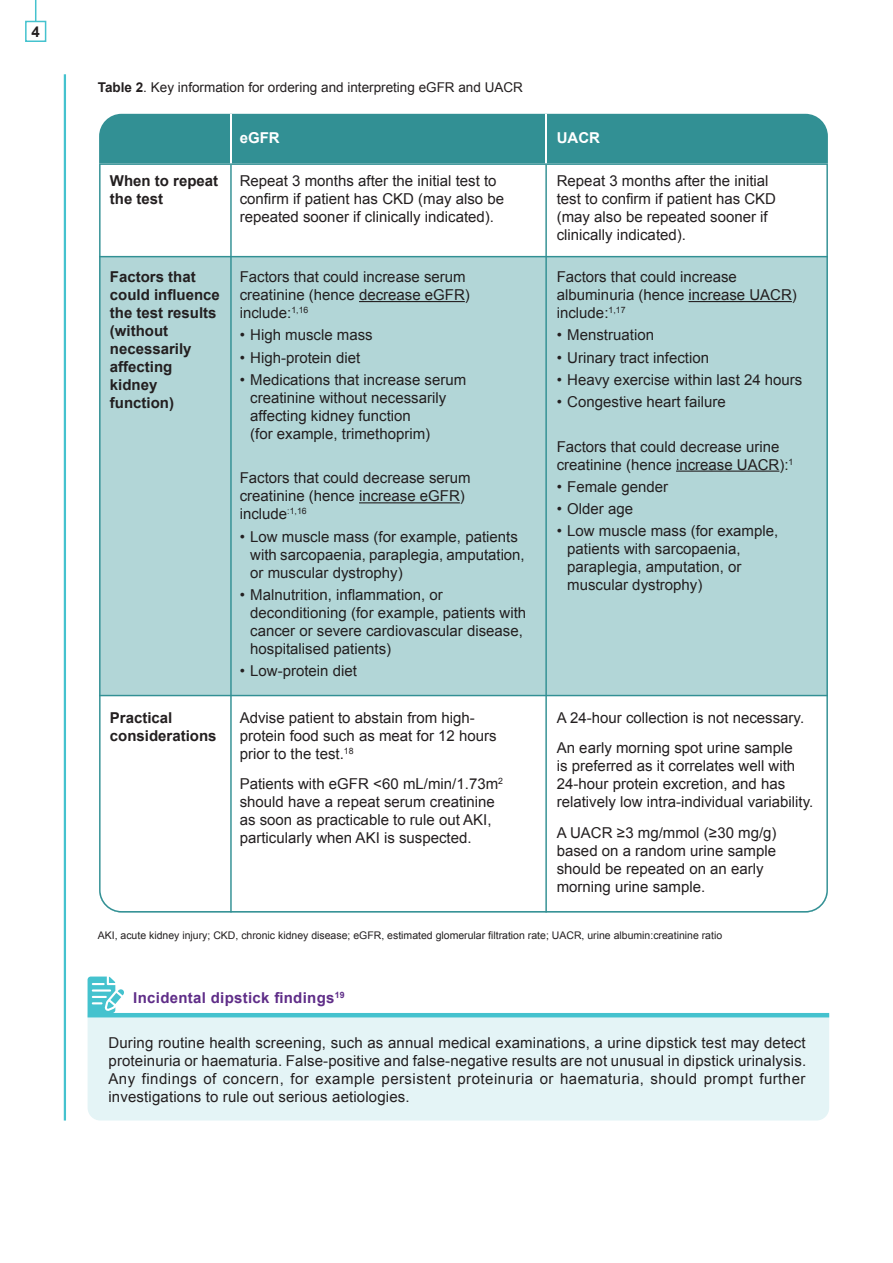
<style>
.page{position:relative;width:893px;height:1263px;background:#fff}
.page>*{position:absolute;margin:0;border:0;box-sizing:border-box;transform-origin:0 0}
.Body{font:15px/18px "Arial";color:#231f20}
.Body-2{font:700 15px/18px "Arial";color:#231f20}
.Note_Header{font:700 15px "Arial";letter-spacing:.02em;color:#5f2d88}
.Body-3{font:700 15px "Arial";color:#fff}
.Bodytext{font:700 15px "Arial";color:#231f20}
.Body-4{font:13.5px "Arial";color:#231f20}
.Body-5{font:10.5px "Arial";color:#231f20}
.s1{font-weight:700}
</style>
<div class="page">
<hr style="left:64px;top:74px;width:2px;height:1046px;background:#44c2ce">
<div style="left:25px;top:21px;width:21px;height:21px;border:2px solid #44c2ce"></div>
<svg style="left:35px;top:0;width:1px;height:22px"></svg>
<div style="left:88px;top:1017px;width:741px;height:103px;background:#e4f4f6"></div>
<hr style="left:88px;top:1013px;width:741px;height:4px;background:#44c2ce">
<svg style="left:88px;top:976px;width:36px;height:37px"></svg>
<div style="left:99px;top:114px;width:729px;height:798px;background:#329094;border-radius:22px"></div>
<hr style="left:230px;top:114px;width:2px;height:49px;background:#fff">
<hr style="left:545px;top:114px;width:2px;height:49px;background:#fff">
<svg style="left:99px;top:163px;width:729px;height:749px;background:#cfe5e6"></svg>
<hr style="left:359px;top:301px;width:106px;height:1px;background:#231f20">
<hr style="left:359px;top:502px;width:101px;height:1px;background:#231f20">
<hr style="left:689px;top:301px;width:103px;height:1px;background:#231f20">
<hr style="left:676px;top:471px;width:103px;height:1px;background:#231f20">
<p class="Bodytext" style="left:32px;top:22px;width:10px">4</p>
<p class="Body-4" style="left:98px;top:78px;width:427px"><span class="s1">Table 2</span>. Key information for ordering and interpreting eGFR and UACR</p>
<p class="Body-3" style="left:240px;top:128px;width:42px">eGFR</p>
<p class="Body-3" style="left:557px;top:128px;width:45px">UACR</p>
<p class="Body-2" style="left:110px;top:172px;width:110px">When to repeat the test</p>
<p class="Body" style="left:240px;top:172px;width:266px">Repeat 3 months after the initial test to confirm if patient has CKD (may also be repeated sooner if clinically indicated).</p>
<p class="Body" style="left:557px;top:172px;width:221px">Repeat 3 months after the initial test to confirm if patient has CKD (may also be repeated sooner if clinically indicated).</p>
<p class="Body-2" style="left:110px;top:268px;width:112px">Factors that could influence the test results (without necessarily affecting kidney function)</p>
<p class="Body" style="left:240px;top:268px;width:232px">Factors that could increase serum creatinine (hence decrease eGFR) include:<sup>1,16</sup></p>
<p class="Body" style="left:240px;top:326px;width:135px">• High muscle mass</p>
<p class="Body" style="left:240px;top:348px;width:122px">• High-protein diet</p>
<p class="Body" style="left:250px;top:371px;width:217px;text-indent:-10px">• Medications that increase serum creatinine without necessarily affecting kidney function<br>(for example, trimethoprim)</p>
<p class="Body" style="left:240px;top:469px;width:232px">Factors that could decrease serum creatinine (hence increase eGFR) include<sup>:1,16</sup></p>
<p class="Body" style="left:250px;top:527px;width:276px;text-indent:-10px">• Low muscle mass (for example, patients with sarcopaenia, paraplegia, amputation, or muscular dystrophy)</p>
<p class="Body" style="left:250px;top:586px;width:277px;text-indent:-10px">• Malnutrition, inflammation, or deconditioning (for example, patients with cancer or severe cardiovascular disease, hospitalised patients)</p>
<p class="Body" style="left:240px;top:662px;width:119px">• Low-protein diet</p>
<p class="Body" style="left:557px;top:268px;width:242px">Factors that could increase albuminuria (hence increase UACR) include:<sup>1,17</sup></p>
<p class="Body" style="left:557px;top:326px;width:99px">• Menstruation</p>
<p class="Body" style="left:557px;top:348px;width:154px">• Urinary tract infection</p>
<p class="Body" style="left:557px;top:371px;width:247px">• Heavy exercise within last 24 hours</p>
<p class="Body" style="left:557px;top:393px;width:170px">• Congestive heart failure</p>
<p class="Body" style="left:557px;top:437px;width:238px">Factors that could decrease urine creatinine (hence increase UACR):<sup>1</sup></p>
<p class="Body" style="left:557px;top:478px;width:113px">• Female gender</p>
<p class="Body" style="left:557px;top:500px;width:78px">• Older age</p>
<p class="Body" style="left:567px;top:522px;width:212px;text-indent:-10px">• Low muscle mass (for example, patients with sarcopaenia, paraplegia, amputation, or muscular dystrophy)</p>
<p class="Body-2" style="left:110px;top:709px;width:108px">Practical considerations</p>
<p class="Body" style="left:240px;top:708px;width:258px">Advise patient to abstain from high&shy;protein food such as meat for 12 hours prior to the test.<sup>18</sup></p>
<p class="Body" style="left:240px;top:775px;width:265px">Patients with eGFR &lt;60 mL/min/1.73m<sup>2 </sup>should have a repeat serum creatinine as soon as practicable to rule out AKI, particularly when AKI is suspected.</p>
<p class="Body" style="left:557px;top:708px;width:249px">A 24-hour collection is not necessary.</p>
<p class="Body" style="left:557px;top:739px;width:258px">An early morning spot urine sample<br>is preferred as it correlates well with 24-hour protein excretion, and has relatively low intra-individual variability.</p>
<p class="Body" style="left:557px;top:824px;width:221px">A UACR ≥3 mg/mmol (≥30 mg/g) based on a random urine sample should be repeated on an early morning urine sample.</p>
<p class="Body-5" style="left:98px;top:929px;width:626px">AKI, acute kidney injury; CKD, chronic kidney disease; eGFR, estimated glomerular filtration rate; UACR, urine albumin:creatinine ratio</p>
<p class="Note_Header" style="left:133px;top:987px;width:213px">Incidental dipstick findings<sup>19</sup></p>
<p class="Body" style="left:109px;top:1033px;width:699px;text-align:justify">During routine health screening, such as annual medical examinations, a urine dipstick test may detect proteinuria or haematuria. False-positive and false-negative results are not unusual in dipstick urinalysis.<br>Any findings of concern, for example persistent proteinuria or haematuria, should prompt further investigations to rule out serious aetiologies.</p>
</div>
